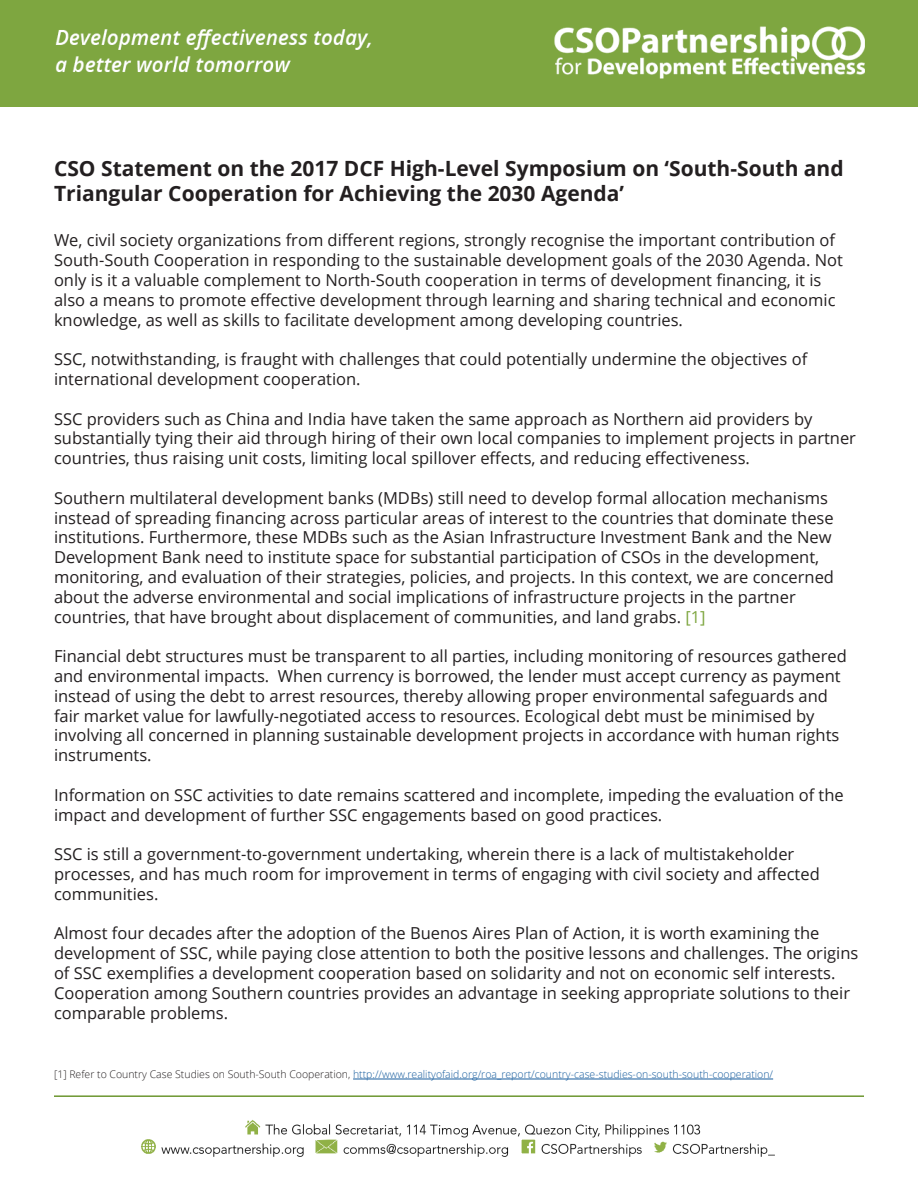
<style>
.page{position:relative;width:918px;height:1188px;background:#fff}
.page>*{position:absolute;margin:0;border:0;box-sizing:border-box;transform-origin:0 0}
.t1{font:700 21px/25.2px "Open Sans";color:#231f20}
.t2{font:16.5px/19.8px "Open Sans";color:#231f20}
.t3{font:300 10.5px "Open Sans";color:#175d9e}
.s1{color:#7ea640}
.s2{color:#231f20}
</style>
<div class="page">
<img style="left:0;top:0;width:918px;height:106px">
<img style="left:141px;top:1119px;width:634px;height:38px">
<hr style="left:54px;top:1095px;width:810px;height:2px;background:#6d9730">
<hr style="left:353px;top:1079px;width:420px;height:1px;background:#175d9e">
<p class="t1" style="left:54px;top:156px;width:791px">CSO Statement on the 2017 DCF High-Level Symposium on ‘South-South and<br>Triangular Cooperation for Achieving the 2030 Agenda’</p>
<p class="t2" style="left:54px;top:230px;width:790px">We, civil society organizations from different regions, strongly recognise the important contribution of South-South Cooperation in responding to the sustainable development goals of the 2030 Agenda. Not only is it a valuable complement to North-South cooperation in terms of development financing, it is also a means to promote effective development through learning and sharing technical and economic knowledge, as well as skills to facilitate development among developing countries.</p>
<p class="t2" style="left:54px;top:349px;width:755px">SSC, notwithstanding, is fraught with challenges that could potentially undermine the objectives of international development cooperation.</p>
<p class="t2" style="left:54px;top:408px;width:804px">SSC providers such as China and India have taken the same approach as Northern aid providers by substantially tying their aid through hiring of their own local companies to implement projects in partner countries, thus raising unit costs, limiting local spillover effects, and reducing effectiveness.</p>
<p class="t2" style="left:54px;top:488px;width:782px">Southern multilateral development banks (MDBs) still need to develop formal allocation mechanisms instead of spreading financing across particular areas of interest to the countries that dominate these institutions. Furthermore, these MDBs such as the Asian Infrastructure Investment Bank and the New Development Bank need to institute space for substantial participation of CSOs in the development, monitoring, and evaluation of their strategies, policies, and projects. In this context, we are concerned about the adverse environmental and social implications of infrastructure projects in the partner countries, that have brought about displacement of communities, and land grabs. <span class="s1">[1]</span></p>
<p class="t2" style="left:54px;top:646px;width:794px">Financial debt structures must be transparent to all parties, including monitoring of resources gathered and environmental impacts. When currency is borrowed, the lender must accept currency as payment instead of using the debt to arrest resources, thereby allowing proper environmental safeguards and fair market value for lawfully-negotiated access to resources. Ecological debt must be minimised by involving all concerned in planning sustainable development projects in accordance with human rights instruments.</p>
<p class="t2" style="left:54px;top:785px;width:791px">Information on SSC activities to date remains scattered and incomplete, impeding the evaluation of the impact and development of further SSC engagements based on good practices.</p>
<p class="t2" style="left:54px;top:844px;width:767px">SSC is still a government-to-government undertaking, wherein there is a lack of multistakeholder processes, and has much room for improvement in terms of engaging with civil society and affected communities.</p>
<p class="t2" style="left:54px;top:923px;width:806px">Almost four decades after the adoption of the Buenos Aires Plan of Action, it is worth examining the development of SSC, while paying close attention to both the positive lessons and challenges. The origins of SSC exemplifies a development cooperation based on solidarity and not on economic self interests.<br>Cooperation among Southern countries provides an advantage in seeking appropriate solutions to their comparable problems.</p>
<p class="t3" style="left:54px;top:1067px;width:721px"><span class="s2">[1] Refer to Country Case Studies on South-South Cooperation,</span> http://www.realityofaid.org/roa_report/country-case-studies-on-south-south-cooperation/</p>
</div>
